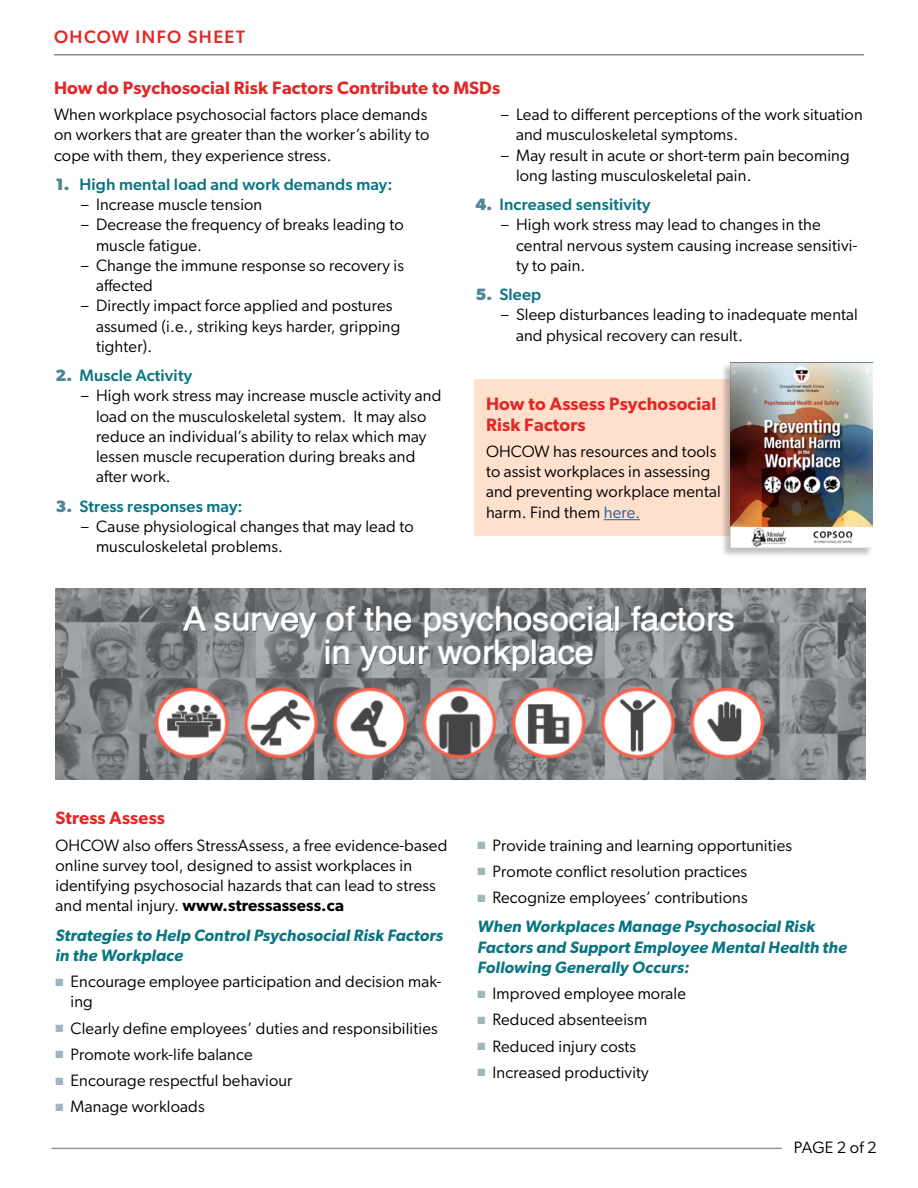
<style>
.page{position:relative;width:918px;height:1188px;background:#fff}
.page>*{position:absolute;margin:0;border:0;box-sizing:border-box;transform-origin:0 0}
.heading1{font:600 18px/20.2px "Gibson";letter-spacing:.01em;color:#e12827}
.t1{font:500 18px "Gibson";letter-spacing:.08em;color:#e12827}
.t2{font:16.5px/20.2px "Gibson";letter-spacing:.01em;color:#000}
.heading2{font:italic 600 16.5px/20.2px "Gibson";letter-spacing:.01em;color:#087582}
.t3{font:500 16.5px "Gibson";letter-spacing:.01em;color:#087582}
.s1{font-weight:700;color:#4f8794}
.s2{color:#215e9e}
.s3{font-weight:600}
.s4{color:#9fb6bf}
</style>
<div class="page">
<div style="left:474px;top:379px;width:379px;height:157px;background:#ffe0cc"></div>
<hr style="left:604px;top:519px;width:36px;height:1px;background:#215e9e">
<div style="left:721px;top:362px;width:152px;height:195px;background:#000;opacity:.25"></div>
<img style="left:730px;top:363px;width:143px;height:185px">
<img style="left:56px;top:588px;width:810px;height:192px">
<hr style="left:52px;top:1148px;width:730px;height:1px;background:#939598">
<hr style="left:54px;top:54px;width:810px;height:1px;background:#8a8e8e">
<p class="t1" style="left:54px;top:26px;width:193px">OHCOW INFO SHEET</p>
<p class="heading1" style="left:54px;top:77px;width:448px">How do Psychosocial Risk Factors Contribute to MSDs</p>
<p class="t2" style="left:54px;top:104px;width:377px;text-align:justify">When workplace psychosocial factors place demands on workers that are greater than the worker’s ability to cope with them, they experience stress.</p>
<p class="t3" style="left:56px;top:174px;width:339px"><span class="s1">1.</span> High mental load and work demands may:</p>
<p class="t2" style="left:81px;top:194px;width:183px">– Increase muscle tension</p>
<p class="t2" style="left:96px;top:214px;width:309px;text-indent:-15px">– Decrease the frequency of breaks leading to muscle fatigue.</p>
<p class="t2" style="left:96px;top:255px;width:310px;text-indent:-15px">– Change the immune response so recovery is affected</p>
<p class="t2" style="left:96px;top:295px;width:306px;text-indent:-15px">– Directly impact force applied and postures assumed (i.e., striking keys harder, gripping tighter).</p>
<p class="t3" style="left:56px;top:366px;width:138px"><span class="s1">2.</span> Muscle Activity</p>
<p class="t2" style="left:96px;top:385px;width:347px;text-indent:-15px">– High work stress may increase muscle activity and load on the musculoskeletal system. It may also reduce an individual’s ability to relax which may lessen muscle recuperation during breaks and after work.</p>
<p class="t3" style="left:56px;top:496px;width:189px"><span class="s1">3.</span> Stress responses may:</p>
<p class="t2" style="left:96px;top:516px;width:319px;text-indent:-15px">– Cause physiological changes that may lead to musculoskeletal problems.</p>
<p class="t2" style="left:516px;top:104px;width:348px;text-indent:-15px">– Lead to different perceptions of the work situation and musculoskeletal symptoms.</p>
<p class="t2" style="left:516px;top:145px;width:335px;text-indent:-15px">– May result in acute or short-term pain becoming long lasting musculoskeletal pain.</p>
<p class="t3" style="left:476px;top:195px;width:177px"><span class="s1">4.</span> Increased sensitivity</p>
<p class="t2" style="left:516px;top:214px;width:343px;text-indent:-15px">– High work stress may lead to changes in the central nervous system causing increase sensitivi&shy;ty to pain.</p>
<p class="t3" style="left:476px;top:285px;width:67px"><span class="s1">5.</span> Sleep</p>
<p class="t2" style="left:516px;top:304px;width:343px;text-indent:-15px">– Sleep disturbances leading to inadequate mental and physical recovery can result.</p>
<p class="heading1" style="left:486px;top:394px;width:232px">How to Assess Psychosocial<br>Risk Factors</p>
<p class="t2" style="left:486px;top:441px;width:236px">OHCOW has resources and tools to assist workplaces in assessing and preventing workplace mental harm. Find them <span class="s2">here.</span></p>
<p class="heading1" style="left:56px;top:808px;width:111px">Stress Assess</p>
<p class="t2" style="left:56px;top:835px;width:393px">OHCOW also offers StressAssess, a free evidence-based online survey tool, designed to assist workplaces in identifying psychosocial hazards that can lead to stress and mental injury. <span class="s3">www.stressassess.ca</span></p>
<p class="heading2" style="left:56px;top:924px;width:389px">Strategies to Help Control Psychosocial Risk Factors in the Workplace</p>
<p class="t2" style="left:70px;top:971px;width:372px;text-indent:-15px"><span class="s4">■</span> Encourage employee participation and decision mak&shy;ing</p>
<p class="t2" style="left:56px;top:1018px;width:384px"><span class="s4">■</span> Clearly define employees’ duties and responsibilities</p>
<p class="t2" style="left:56px;top:1044px;width:199px"><span class="s4">■</span> Promote work-life balance</p>
<p class="t2" style="left:56px;top:1070px;width:239px"><span class="s4">■</span> Encourage respectful behaviour</p>
<p class="t2" style="left:56px;top:1096px;width:151px"><span class="s4">■</span> Manage workloads</p>
<p class="t2" style="left:478px;top:835px;width:316px"><span class="s4">■</span> Provide training and learning opportunities</p>
<p class="t2" style="left:478px;top:861px;width:271px"><span class="s4">■</span> Promote conflict resolution practices</p>
<p class="t2" style="left:478px;top:887px;width:272px"><span class="s4">■</span> Recognize employees’ contributions</p>
<p class="heading2" style="left:478px;top:916px;width:371px">When Workplaces Manage Psychosocial Risk<br>Factors and Support Employee Mental Health the<br>Following Generally Occurs:</p>
<p class="t2" style="left:478px;top:983px;width:210px"><span class="s4">■</span> Improved employee morale</p>
<p class="t2" style="left:478px;top:1009px;width:171px"><span class="s4">■</span> Reduced absenteeism</p>
<p class="t2" style="left:478px;top:1036px;width:160px"><span class="s4">■</span> Reduced injury costs</p>
<p class="t2" style="left:478px;top:1062px;width:173px"><span class="s4">■</span> Increased productivity</p>
<p class="t2" style="left:794px;top:1137px;width:84px">PAGE 2 of 2</p>
</div>
